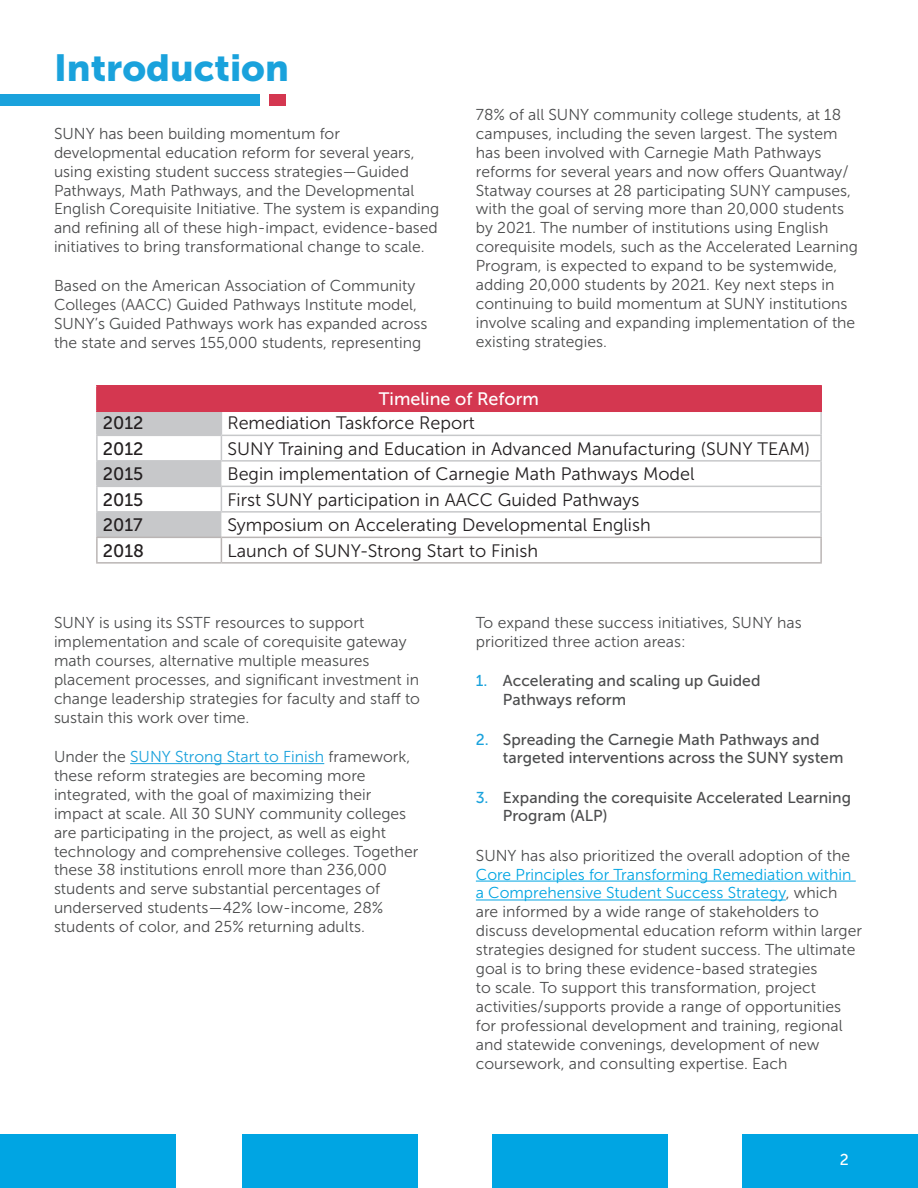
<style>
.page{position:relative;width:918px;height:1188px;background:#fff}
.page>*{position:absolute;margin:0;border:0;box-sizing:border-box;transform-origin:0 0}
.t1{font:37.5px "Museo Sans 900";color:#1aa2dc}
.t2{font:18px "Museo Sans 300";color:#231f20}
.t3{font:18px "Museo Sans 500";color:#231f20}
.t4{font:18px "Museo Sans 500";color:#fff}
.t5{font:15.75px/18.9px "Museo Sans 300";color:#4b4c4d}
.t6{font:15.75px/18.9px "Museo Sans 500";color:#4b4c4d}
.t7{font:15.75px "Museo Sans 500";color:#fff}
.s1{color:#1aa2dc}
.s2{color:#00a5e3}
</style>
<div class="page">
<div style="left:0;top:1134px;width:176px;height:54px;background:#00a5e3"></div>
<div style="left:743px;top:1134px;width:175px;height:54px;background:#00a5e3"></div>
<div style="left:242px;top:1134px;width:175px;height:54px;background:#00a5e3"></div>
<div style="left:493px;top:1134px;width:175px;height:54px;background:#00a5e3"></div>
<hr style="left:96px;top:410px;width:2px;height:25px;background:#c7c8ca">
<hr style="left:820px;top:410px;width:2px;height:25px;background:#c7c8ca">
<hr style="left:96px;top:462px;width:2px;height:24px;background:#c7c8ca">
<hr style="left:820px;top:462px;width:2px;height:24px;background:#c7c8ca">
<hr style="left:96px;top:513px;width:2px;height:24px;background:#c7c8ca">
<hr style="left:820px;top:513px;width:2px;height:24px;background:#c7c8ca">
<hr style="left:96px;top:435px;width:125px;height:1px;background:#c7c8ca">
<hr style="left:96px;top:436px;width:2px;height:24px;background:#c7c8ca">
<hr style="left:221px;top:435px;width:601px;height:1px;background:#c7c8ca">
<hr style="left:820px;top:436px;width:2px;height:24px;background:#c7c8ca">
<hr style="left:96px;top:460px;width:125px;height:2px;background:#c7c8ca">
<hr style="left:221px;top:460px;width:601px;height:2px;background:#c7c8ca">
<hr style="left:96px;top:486px;width:125px;height:1px;background:#c7c8ca">
<hr style="left:96px;top:487px;width:2px;height:24px;background:#c7c8ca">
<hr style="left:221px;top:486px;width:601px;height:1px;background:#c7c8ca">
<hr style="left:820px;top:487px;width:2px;height:24px;background:#c7c8ca">
<hr style="left:96px;top:511px;width:125px;height:2px;background:#c7c8ca">
<hr style="left:221px;top:511px;width:601px;height:2px;background:#c7c8ca">
<hr style="left:96px;top:537px;width:125px;height:1px;background:#bab5b4">
<hr style="left:96px;top:538px;width:2px;height:24px;background:#bab5b4">
<hr style="left:221px;top:537px;width:601px;height:1px;background:#bab5b4">
<svg style="left:97px;top:412px;width:125px;height:150px"></svg>
<hr style="left:820px;top:538px;width:2px;height:24px;background:#bab5b4">
<hr style="left:96px;top:562px;width:125px;height:2px;background:#bab5b4">
<hr style="left:221px;top:562px;width:601px;height:2px;background:#bab5b4">
<div style="left:97px;top:386px;width:724px;height:25px;background:#d43750"></div>
<hr style="left:96px;top:385px;width:726px;height:2px;background:#d43750">
<hr style="left:96px;top:387px;width:2px;height:24px;background:#d43750">
<hr style="left:820px;top:387px;width:2px;height:24px;background:#d43750">
<hr style="left:96px;top:411px;width:726px;height:1px;background:#d43750">
<hr style="left:130px;top:763px;width:194px;height:1px;background:#1aa2dc">
<hr style="left:476px;top:881px;width:380px;height:1px;background:#00a5e3">
<hr style="left:476px;top:900px;width:310px;height:1px;background:#00a5e3">
<div style="left:0;top:95px;width:259px;height:11px;background:#1aa2dc"></div>
<div style="left:269px;top:95px;width:17px;height:11px;background:#d43750"></div>
<p class="t1" style="left:54px;top:46px;width:237px">Introduction</p>
<p class="t5" style="left:54px;top:124px;width:387px">SUNY has been building momentum for developmental education reform for several years, using existing student success strategies—Guided Pathways, Math Pathways, and the Developmental English Corequisite Initiative. The system is expanding and refining all of these high-impact, evidence-based initiatives to bring transformational change to scale.</p>
<p class="t5" style="left:54px;top:277px;width:375px">Based on the American Association of Community Colleges (AACC) Guided Pathways Institute model, SUNY’s Guided Pathways work has expanded across the state and serves 155,000 students, representing</p>
<p class="t5" style="left:476px;top:105px;width:384px">78% of all SUNY community college students, at 18 campuses, including the seven largest. The system has been involved with Carnegie Math Pathways reforms for several years and now offers Quantway/ Statway courses at 28 participating SUNY campuses, with the goal of serving more than 20,000 students by 2021. The number of institutions using English corequisite models, such as the Accelerated Learning Program, is expected to expand to be systemwide, adding 20,000 students by 2021. Key next steps in continuing to build momentum at SUNY institutions involve scaling and expanding implementation of the existing strategies.</p>
<p class="t4" style="left:379px;top:389px;width:162px">Timeline of Reform</p>
<p class="t3" style="left:103px;top:413px;width:42px">2012</p>
<p class="t2" style="left:227px;top:413px;width:249px">Remediation Taskforce Report</p>
<p class="t3" style="left:103px;top:439px;width:42px">2012</p>
<p class="t2" style="left:227px;top:439px;width:584px">SUNY Training and Education in Advanced Manufacturing (SUNY TEAM)</p>
<p class="t3" style="left:103px;top:464px;width:42px">2015</p>
<p class="t2" style="left:227px;top:464px;width:469px">Begin implementation of Carnegie Math Pathways Model</p>
<p class="t3" style="left:103px;top:490px;width:42px">2015</p>
<p class="t2" style="left:227px;top:490px;width:414px">First SUNY participation in AACC Guided Pathways</p>
<p class="t3" style="left:103px;top:515px;width:41px">2017</p>
<p class="t2" style="left:227px;top:515px;width:425px">Symposium on Accelerating Developmental English</p>
<p class="t3" style="left:103px;top:541px;width:43px">2018</p>
<p class="t2" style="left:227px;top:541px;width:312px">Launch of SUNY-Strong Start to Finish</p>
<p class="t5" style="left:54px;top:614px;width:368px">SUNY is using its SSTF resources to support implementation and scale of corequisite gateway math courses, alternative multiple measures placement processes, and significant investment in change leadership strategies for faculty and staff to sustain this work over time.</p>
<p class="t5" style="left:54px;top:747px;width:366px">Under the <span class="s1">SUNY Strong Start to Finish</span> framework, these reform strategies are becoming more integrated, with the goal of maximizing their impact at scale. All 30 SUNY community colleges are participating in the project, as well as eight technology and comprehensive colleges. Together these 38 institutions enroll more than 236,000 students and serve substantial percentages of underserved students—42% low-income, 28% students of color, and 25% returning adults.</p>
<p class="t5" style="left:476px;top:614px;width:327px">To expand these success initiatives, SUNY has prioritized three action areas:</p>
<p class="t6" style="left:503px;top:672px;width:259px;text-indent:-27px"><span class="s1">1.</span> Accelerating and scaling up Guided<br>Pathways reform</p>
<p class="t6" style="left:503px;top:730px;width:342px;text-indent:-27px"><span class="s1">2.</span> Spreading the Carnegie Math Pathways and targeted interventions across the SUNY system</p>
<p class="t6" style="left:503px;top:788px;width:350px;text-indent:-27px"><span class="s1">3.</span> Expanding the corequisite Accelerated Learning<br>Program (ALP)</p>
<p class="t5" style="left:476px;top:846px;width:388px">SUNY has also prioritized the overall adoption of the <span class="s2">Core Principles for Transforming Remediation within a Comprehensive Student Success Strategy</span>, which are informed by a wide range of stakeholders to discuss developmental education reform within larger strategies designed for student success. The ultimate goal is to bring these evidence-based strategies<br>to scale. To support this transformation, project activities/supports provide a range of opportunities for professional development and training, regional and statewide convenings, development of new coursework, and consulting expertise. Each</p>
<p class="t7" style="left:840px;top:1151px;width:11px">2</p>
</div>
